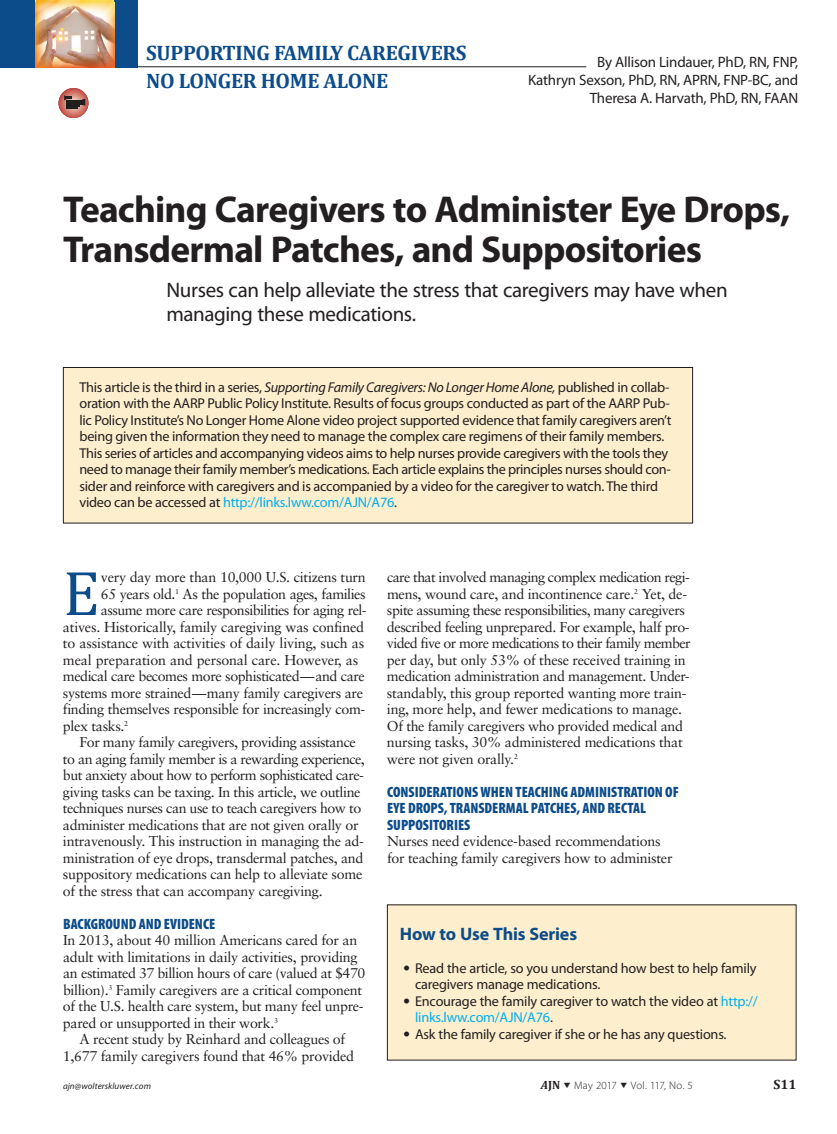
<style>
.page{position:relative;width:837px;height:1134px;background:#fff}
.page>*{position:absolute;margin:0;border:0;box-sizing:border-box;transform-origin:0 0}
.t1{font:63.75px "Cambria";color:#0c4c8a}
.t2{font:700 37.5px/40.5px "Myriad Pro";letter-spacing:-.025em;color:#231f20}
.t3{font:21px/24px "Myriad Pro";letter-spacing:-.02em;color:#231f20}
.t4{font:700 21px/28.5px "Cambria";letter-spacing:-.015em;color:#0c4c8a}
.t5{font:700 18px "Myriad Pro";letter-spacing:-.01em;color:#0c4c8a}
.t6{font:900 condensed 15px/16.5px "Myriad Pro";color:#0c4c8a}
.t7{font:15px/18px "Myriad Pro";letter-spacing:-.015em;color:#231f20;text-align:right}
.t8{font:14.25px/16.5px "Sabon";letter-spacing:-.025em;color:#231f20}
.t9{font:14.25px/16.5px "Myriad Pro";letter-spacing:-.02em;color:#231f20}
.t10{font:700 13.5px "Cambria";color:#231f20}
.t11{font:300 10.95px "Myriad Pro";letter-spacing:.01em;color:#231f20}
.t12{font:italic 9px "Myriad Pro";letter-spacing:.01em;color:#231f20}
.s1{font-style:italic}
.s2{color:#00aeef}
.s3{font-family:"Sabon"}
.s4{font-family:"Cambria";font-weight:700;font-style:italic;font-size:12px}
.s5{font-family:"Cambria";font-weight:700;font-size:12px}
</style>
<div class="page">
<div style="left:0;top:0;width:137px;height:67px;background:#0c4c8a"></div>
<img style="left:36px;top:0;width:78px;height:3px">
<img style="left:36px;top:3px;width:78px;height:64px">
<hr style="left:137px;top:66px;width:449px;height:1px;background:#231f20">
<div style="left:63px;top:368px;width:630px;height:155px;background:#fdeecd"></div>
<div style="left:63px;top:367px;width:630px;height:156px;border:1px solid #231f20"></div>
<div style="left:387px;top:905px;width:409px;height:155px;background:#fdeecd"></div>
<svg style="left:58px;top:88px;width:30px;height:30px"></svg>
<div style="left:67px;top:100px;width:11px;height:8px;background:#211e1e"></div>
<svg style="left:64px;top:95px;width:21px;height:11px"></svg>
<h3 class="t4" style="left:146px;top:38px;width:322px">SUPPORTING FAMILY CAREGIVERS<br>NO LONGER HOME ALONE</h3>
<p class="t7" style="left:528px;top:53px;width:272px">By Allison Lindauer, PhD, RN, FNP,<br>Kathryn Sexson, PhD, RN, APRN, FNP-BC, and<br>Theresa A. Harvath, PhD, RN, FAAN</p>
<h2 class="t2" style="left:63px;top:188px;width:729px">Teaching Caregivers to Administer Eye Drops,<br>Transdermal Patches, and Suppositories</h2>
<h3 class="t3" style="left:166px;top:278px;width:563px">Nurses can help alleviate the stress that caregivers may have when managing these medications.</h3>
<p class="t9" style="left:79px;top:379px;width:594px">This article is the third in a series, <span class="s1">Supporting Family Caregivers: No Longer Home Alone,</span> published in collab&shy;oration with the AARP Public Policy Institute. Results of focus groups conducted as part of the AARP Pub&shy;lic Policy Institute’s No Longer Home Alone video project supported evidence that family caregivers aren’t being given the information they need to manage the complex care regimens of their family members.<br>This series of articles and accompanying videos aims to help nurses provide caregivers with the tools they need to manage their family member’s medications. Each article explains the principles nurses should con&shy;sider and reinforce with caregivers and is accompanied by a video for the caregiver to watch. The third video can be accessed at <span class="s2">http://links.lww.com/AJN/A76</span>.</p>
<h1 class="t1" style="left:63px;top:556px;width:38px">E</h1>
<p class="t8" style="left:101px;top:569px;width:266px">very day more than 10,000 U.S. citizens turn</p>
<p class="t8" style="left:101px;top:585px;width:266px">65 years old.<sup>1</sup> As the population ages, families</p>
<p class="t8" style="left:101px;top:602px;width:267px">assume more care responsibilities for aging rel-</p>
<p class="t8" style="left:63px;top:618px;width:303px">atives. Historically, family caregiving was confined</p>
<p class="t8" style="left:63px;top:635px;width:303px">to assistance with activities of daily living, such as</p>
<p class="t8" style="left:63px;top:651px;width:297px">meal preparation and personal care. However, as</p>
<p class="t8" style="left:63px;top:668px;width:303px">medical care becomes more sophisticated—and care</p>
<p class="t8" style="left:63px;top:684px;width:302px">systems more strained—many family caregivers are</p>
<p class="t8" style="left:63px;top:701px;width:304px">finding themselves responsible for increasingly com-</p>
<p class="t8" style="left:63px;top:717px;width:67px">plex tasks.<sup>2</sup></p>
<p class="t8" style="left:80px;top:734px;width:278px">For many family caregivers, providing assistance</p>
<p class="t8" style="left:63px;top:750px;width:303px">to an aging family member is a rewarding experience,</p>
<p class="t8" style="left:63px;top:767px;width:302px">but anxiety about how to perform sophisticated care-</p>
<p class="t8" style="left:63px;top:783px;width:299px">giving tasks can be taxing. In this article, we outline</p>
<p class="t8" style="left:63px;top:800px;width:300px">techniques nurses can use to teach caregivers how to</p>
<p class="t8" style="left:63px;top:816px;width:297px">administer medications that are not given orally or</p>
<p class="t8" style="left:63px;top:833px;width:303px">intravenously. This instruction in managing the ad-</p>
<p class="t8" style="left:63px;top:849px;width:302px">ministration of eye drops, transdermal patches, and</p>
<p class="t8" style="left:63px;top:866px;width:301px">suppository medications can help to alleviate some</p>
<p class="t8" style="left:63px;top:882px;width:261px">of the stress that can accompany caregiving.</p>
<p class="t6" style="left:63px;top:915px;width:154px">BACKGROUND AND EVIDENCE</p>
<p class="t8" style="left:63px;top:932px;width:304px">In 2013, about 40 million Americans cared for an adult with limitations in daily activities, providing an estimated 37 billion hours of care (valued at $470 billion).<sup>3</sup> Family caregivers are a critical component of the U.S. health care system, but many feel unpre&shy;pared or unsupported in their work.<sup>3</sup></p>
<p class="t8" style="left:63px;top:1031px;width:293px;text-align:center">A recent study by Reinhard and colleagues of<br>1,677 family caregivers found that 46% provided</p>
<p class="t8" style="left:387px;top:569px;width:305px">care that involved managing complex medication regi&shy;mens, wound care, and incontinence care.<sup>2</sup> Yet, de&shy;spite assuming these responsibilities, many caregivers described feeling unprepared. For example, half pro&shy;vided five or more medications to their family member per day, but only 53% of these received training in medication administration and management. Under&shy;standably, this group reported wanting more train&shy;ing, more help, and fewer medications to manage.<br>Of the family caregivers who provided medical and nursing tasks, 30% administered medications that were not given orally.<sup>2</sup></p>
<p class="t6" style="left:387px;top:783px;width:293px">CONSIDERATIONS WHEN TEACHING ADMINISTRATION OF<br>EYE DROPS, TRANSDERMAL PATCHES, AND RECTAL<br>SUPPOSITORIES</p>
<p class="t8" style="left:387px;top:833px;width:287px">Nurses need evidence-based recommendations for teaching family caregivers how to administer</p>
<p class="t5" style="left:400px;top:922px;width:179px">How to Use This Series</p>
<p class="t9" style="left:415px;top:959px;width:343px;text-indent:-12px"><span class="s3">•</span> Read the article, so you understand how best to help family caregivers manage medications.</p>
<p class="t9" style="left:415px;top:992px;width:344px;text-indent:-12px"><span class="s3">•</span> Encourage the family caregiver to watch the video at <span class="s2">http:// links.lww.com/AJN/A76</span>.</p>
<p class="t9" style="left:403px;top:1025px;width:325px"><span class="s3">•</span> Ask the family caregiver if she or he has any questions.</p>
<p class="t12" style="left:63px;top:1081px;width:89px">ajn@wolterskluwer.com</p>
<p class="t11" style="left:541px;top:1079px;width:153px"><span class="s4">A</span><span class="s5">JN</span> ▼ May 2017 ▼ Vol. 117, No. 5</p>
<p class="t10" style="left:774px;top:1076px;width:24px">S11</p>
</div>
